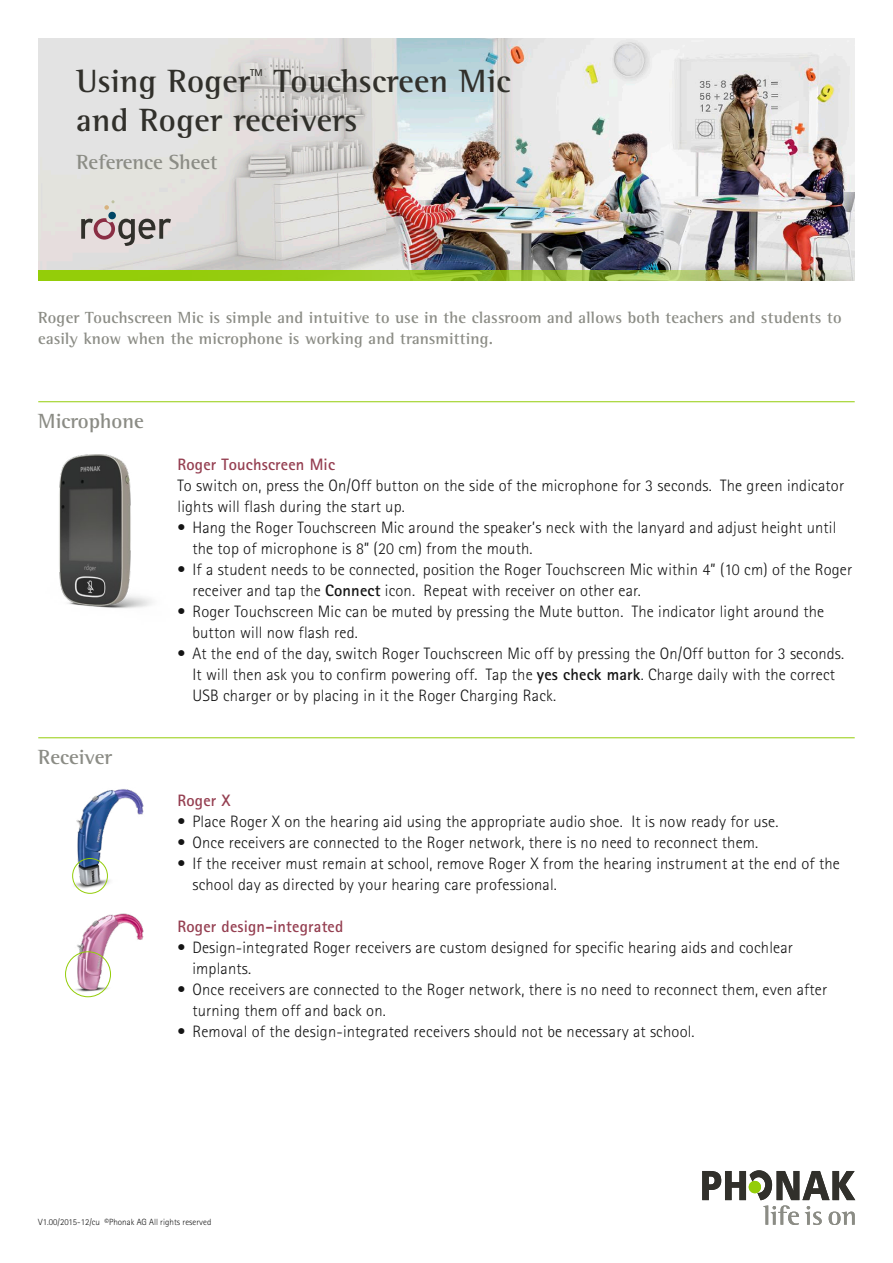
<style>
.page{position:relative;width:893px;height:1263px;background:#fff}
.page>*{position:absolute;margin:0;border:0;box-sizing:border-box;transform-origin:0 0}
.Titel{font:700 33px/39.6px "Rotis Semi Serif Pro";letter-spacing:.01em;color:#31302b}
.PHO_Subtitle1_14pt_L{font:700 21px "Rotis Semi Serif Pro";color:#8b8c85}
.PHO_Bodycopy_11pt_Bl{font:300 16.5px/21px "Rotis Sans Serif Pro";letter-spacing:.01em;color:#141414}
.PHO_Bodycopy_11pt_Bl-2{font:700 16.5px/21px "Rotis Semi Serif Pro";letter-spacing:.01em;color:#8b8c85}
.PHO_Bodycopy_11pt_Bl-3{font:700 16.5px "Rotis Sans Serif Pro";letter-spacing:.01em;color:#953f51}
.Titel-2{font:700 9.9px "Rotis Sans Serif Pro";color:#31302b}
._08_A4s_Footnote_6_7{font:300 9px "Rotis Sans Serif Pro";letter-spacing:.005em;color:#141414}
.s1{font-weight:700}
</style>
<div class="page">
<svg style="left:702px;top:1170px;width:153px;height:55px"></svg>
<img style="left:38px;top:38px;width:817px;height:232px">
<svg style="left:81px;top:218px;width:90px;height:28px;background:#b0a4a4"></svg>
<div style="left:108px;top:212px;width:8px;height:7px;background:#004665;border-radius:50%"></div>
<svg style="left:104px;top:200px;width:11px;height:10px"></svg>
<img style="left:38px;top:270px;width:817px;height:11px">
<hr style="left:38px;top:401px;width:817px;height:1px;background:#94cd09">
<hr style="left:38px;top:737px;width:817px;height:1px;background:#94cd09">
<img style="left:59px;top:454px;width:94px;height:154px">
<img style="left:72px;top:789px;width:72px;height:105px">
<div style="left:72px;top:858px;width:36px;height:36px;border:1px solid #94cd09;border-radius:50%"></div>
<img style="left:65px;top:913px;width:79px;height:85px">
<div style="left:65px;top:951px;width:46px;height:46px;border:1px solid #94cd09;border-radius:50%"></div>
<p class="Titel" style="left:77px;top:61px;width:436px;text-indent:197px">Touchscreen Mic and Roger receivers</p>
<p class="PHO_Subtitle1_14pt_L" style="left:77px;top:149px;width:142px">Reference Sheet</p>
<p class="Titel" style="left:77px;top:61px;width:175px">Using Roger</p>
<p class="Titel-2" style="left:250px;top:67px;width:14px">TM</p>
<p class="PHO_Bodycopy_11pt_Bl-2" style="left:38px;top:307px;width:805px">Roger Touchscreen Mic is simple and intuitive to use in the classroom and allows both teachers and students to easily know when the microphone is working and transmitting.</p>
<p class="PHO_Subtitle1_14pt_L" style="left:38px;top:408px;width:107px">Microphone</p>
<p class="PHO_Subtitle1_14pt_L" style="left:38px;top:744px;width:75px">Receiver</p>
<p class="PHO_Bodycopy_11pt_Bl-3" style="left:178px;top:454px;width:159px">Roger Touchscreen Mic</p>
<p class="PHO_Bodycopy_11pt_Bl" style="left:178px;top:475px;width:668px">To switch on, press the On/Off button on the side of the microphone for 3 seconds. The green indicator lights will flash during the start up.</p>
<p class="PHO_Bodycopy_11pt_Bl" style="left:192px;top:517px;width:645px;text-indent:-15px">• Hang the Roger Touchscreen Mic around the speaker’s neck with the lanyard and adjust height until the top of microphone is 8” (20 cm) from the mouth.</p>
<p class="PHO_Bodycopy_11pt_Bl" style="left:192px;top:559px;width:661px;text-indent:-15px">• If a student needs to be connected, position the Roger Touchscreen Mic within 4” (10 cm) of the Roger receiver and tap the <span class="s1">Connect</span> icon. Repeat with receiver on other ear.</p>
<p class="PHO_Bodycopy_11pt_Bl" style="left:192px;top:601px;width:633px;text-indent:-15px">• Roger Touchscreen Mic can be muted by pressing the Mute button. The indicator light around the button will now flash red.</p>
<p class="PHO_Bodycopy_11pt_Bl" style="left:192px;top:643px;width:653px;text-indent:-15px">• At the end of the day, switch Roger Touchscreen Mic off by pressing the On/Off button for 3 seconds.<br>It will then ask you to confirm powering off. Tap the <span class="s1">yes check mark</span>. Charge daily with the correct<br>USB charger or by placing in it the Roger Charging Rack.</p>
<p class="PHO_Bodycopy_11pt_Bl-3" style="left:178px;top:790px;width:55px">Roger X</p>
<p class="PHO_Bodycopy_11pt_Bl" style="left:178px;top:811px;width:602px">• Place Roger X on the hearing aid using the appropriate audio shoe. It is now ready for use.</p>
<p class="PHO_Bodycopy_11pt_Bl" style="left:178px;top:832px;width:582px">• Once receivers are connected to the Roger network, there is no need to reconnect them.</p>
<p class="PHO_Bodycopy_11pt_Bl" style="left:192px;top:853px;width:649px;text-indent:-15px">• If the receiver must remain at school, remove Roger X from the hearing instrument at the end of the school day as directed by your hearing care professional.</p>
<p class="PHO_Bodycopy_11pt_Bl-3" style="left:178px;top:916px;width:167px">Roger design-integrated</p>
<p class="PHO_Bodycopy_11pt_Bl" style="left:192px;top:937px;width:602px;text-indent:-15px">• Design-integrated Roger receivers are custom designed for specific hearing aids and cochlear implants.</p>
<p class="PHO_Bodycopy_11pt_Bl" style="left:192px;top:979px;width:636px;text-indent:-15px">• Once receivers are connected to the Roger network, there is no need to reconnect them, even after turning them off and back on.</p>
<p class="PHO_Bodycopy_11pt_Bl" style="left:178px;top:1021px;width:519px">• Removal of the design-integrated receivers should not be necessary at school.</p>
<p class="_08_A4s_Footnote_6_7" style="left:38px;top:1216px;width:175px">V1.00/2015-12/cu ©Phonak AG All rights reserved</p>
</div>
